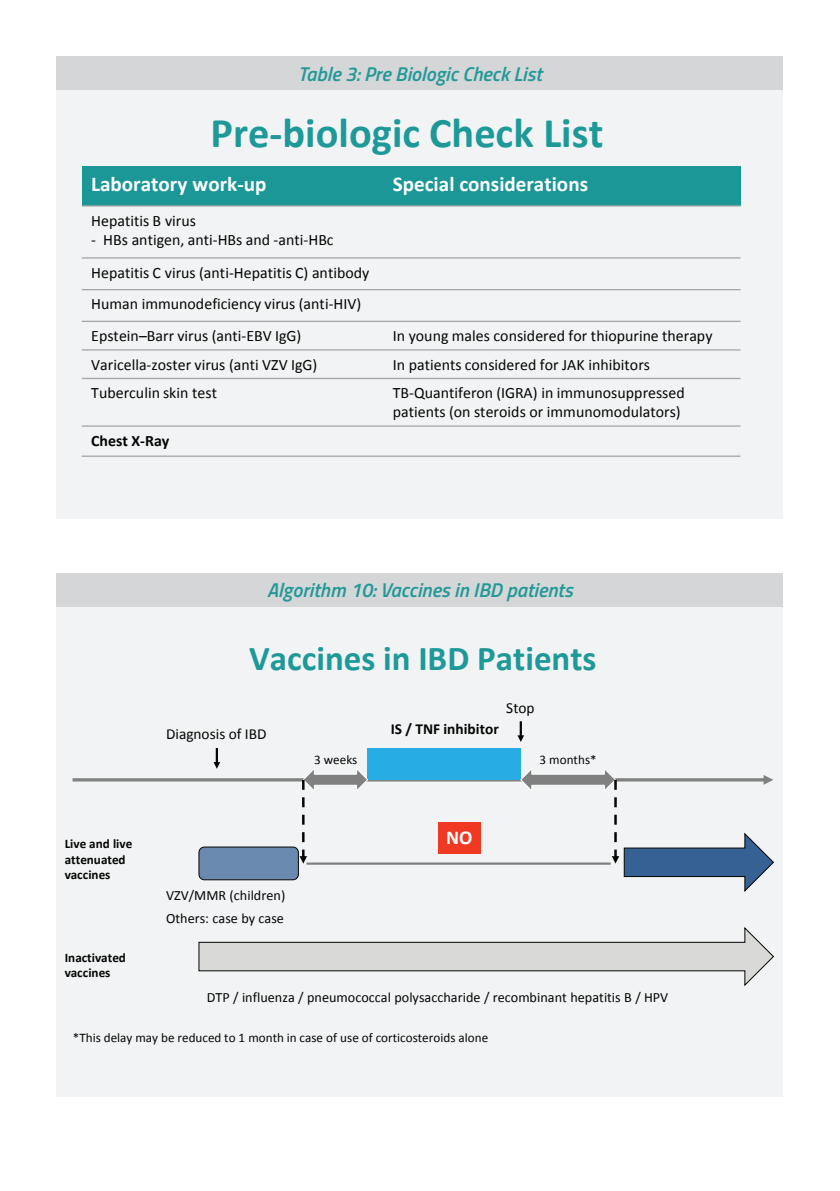
<style>
.page{position:relative;width:840px;height:1191px;background:#fff}
.page>*{position:absolute;margin:0;border:0;box-sizing:border-box;transform-origin:0 0}
.t1{font:700 42.4px "Calibri";color:#1e9999}
.t2{font:700 35px "Calibri";color:#1e9999}
.t3{font:700 21px "Calibri";color:#fff}
.t4{font:italic 600 20px "Titillium";color:#219997}
.t5{font:700 19.6px "Calibri";color:#fff}
.t6{font:15.8px/32.2px "Calibri";color:#040503}
.t7{font:700 15.8px "Calibri";color:#040503}
.t8{font:15.4px "Calibri";color:#040503}
.t9{font:700 15.4px "Calibri";color:#040503}
.t10{font:14.2px/22.2px "Calibri";color:#040503}
.t11{font:13.2px "Calibri";color:#040503}
.t12{font:700 13.2px/15.8px "Calibri";color:#040503}
</style>
<div class="page">
<div style="left:57px;top:62px;width:725px;height:457px;background:#f2f3f4"></div>
<div style="left:57px;top:578px;width:725px;height:519px;background:#f2f3f4"></div>
<div style="left:57px;top:57px;width:725px;height:33px;background:#d5d6d8"></div>
<div style="left:57px;top:573px;width:725px;height:33px;background:#d5d6d8"></div>
<div style="left:82px;top:166px;width:301px;height:40px;background:#1b9798"></div>
<div style="left:383px;top:166px;width:357px;height:40px;background:#1b9798"></div>
<hr style="left:82px;top:205px;width:658px;height:2px;background:#a6a6a5">
<hr style="left:82px;top:257px;width:658px;height:1px;background:#a6a6a5">
<hr style="left:82px;top:289px;width:658px;height:1px;background:#a6a6a5">
<hr style="left:82px;top:321px;width:658px;height:1px;background:#a6a6a5">
<hr style="left:82px;top:349px;width:658px;height:1px;background:#a6a6a5">
<hr style="left:82px;top:378px;width:658px;height:1px;background:#a6a6a5">
<hr style="left:82px;top:425px;width:658px;height:2px;background:#a6a6a5">
<hr style="left:82px;top:455px;width:658px;height:2px;background:#a6a6a5">
<hr style="left:72px;top:778px;width:692px;height:3px;background:#7f807f">
<div style="left:199px;top:847px;width:99px;height:32px;background:#6989ae;border-radius:5px"></div>
<div style="left:198px;top:846px;width:100px;height:34px;border:1px solid #040503;border-radius:5px"></div>
<div style="left:367px;top:748px;width:153px;height:32px;background:#27ade3"></div>
<hr style="left:306px;top:862px;width:304px;height:2px;background:#7f807f">
<svg style="left:299px;top:769px;width:69px;height:94px"></svg>
<svg style="left:213px;top:748px;width:7px;height:20px"></svg>
<svg style="left:517px;top:721px;width:7px;height:21px"></svg>
<svg style="left:519px;top:766px;width:255px;height:126px"></svg>
<svg style="left:198px;top:927px;width:576px;height:59px"></svg>
<div style="left:438px;top:821px;width:42px;height:32px;background:#ef3922"></div>
<p class="t4" style="left:298px;top:59px;width:245px">Table 3: Pre Biologic Check List</p>
<h1 class="t1" style="left:210px;top:106px;width:394px">Pre-biologic Check List</h1>
<h3 class="t3" style="left:91px;top:171px;width:177px">Laboratory work-up</h3>
<h3 class="t3" style="left:392px;top:171px;width:197px">Special considerations</h3>
<p class="t6" style="left:91px;top:203px;width:106px">Hepatitis B virus</p>
<p class="t6" style="left:91px;top:222px;width:279px">- HBs antigen, anti-HBs and -anti-HBc Hepatitis C virus (anti-Hepatitis C) antibody Human immunodeficiency virus (anti-HIV)<br>Epstein–Barr virus (anti-EBV IgG)</p>
<p class="t6" style="left:392px;top:319px;width:321px">In young males considered for thiopurine therapy</p>
<p class="t6" style="left:91px;top:347px;width:227px">Varicella-zoster virus (anti VZV IgG)</p>
<p class="t6" style="left:392px;top:347px;width:258px">In patients considered for JAK inhibitors</p>
<p class="t6" style="left:91px;top:376px;width:127px">Tuberculin skin test</p>
<p class="t6" style="left:392px;top:383px;width:293px;line-height:19px">TB-Quantiferon (IGRA) in immunosuppressed patients (on steroids or immunomodulators)</p>
<p class="t7" style="left:91px;top:431px;width:80px">Chest X-Ray</p>
<p class="t4" style="left:267px;top:575px;width:307px">Algorithm 10: Vaccines in IBD patients</p>
<h2 class="t2" style="left:249px;top:636px;width:349px">Vaccines in IBD Patients</h2>
<p class="t12" style="left:65px;top:835px;width:69px">Live and live attenuated vaccines</p>
<p class="t12" style="left:65px;top:948px;width:63px">Inactivated vaccines</p>
<p class="t8" style="left:166px;top:724px;width:102px">Diagnosis of IBD</p>
<p class="t10" style="left:166px;top:884px;width:121px">VZV/MMR (children)<br>Others: case by case</p>
<p class="t9" style="left:390px;top:719px;width:109px">IS / TNF inhibitor</p>
<p class="t8" style="left:506px;top:698px;width:30px">Stop</p>
<p class="t11" style="left:314px;top:751px;width:45px">3 weeks</p>
<p class="t11" style="left:539px;top:751px;width:59px">3 months*</p>
<p class="t5" style="left:446px;top:825px;width:28px">NO</p>
<p class="t10" style="left:207px;top:985px;width:462px">DTP / influenza / pneumococcal polysaccharide / recombinant hepatitis B / HPV</p>
<p class="t11" style="left:73px;top:1029px;width:416px">*This delay may be reduced to 1 month in case of use of corticosteroids alone</p>
</div>
